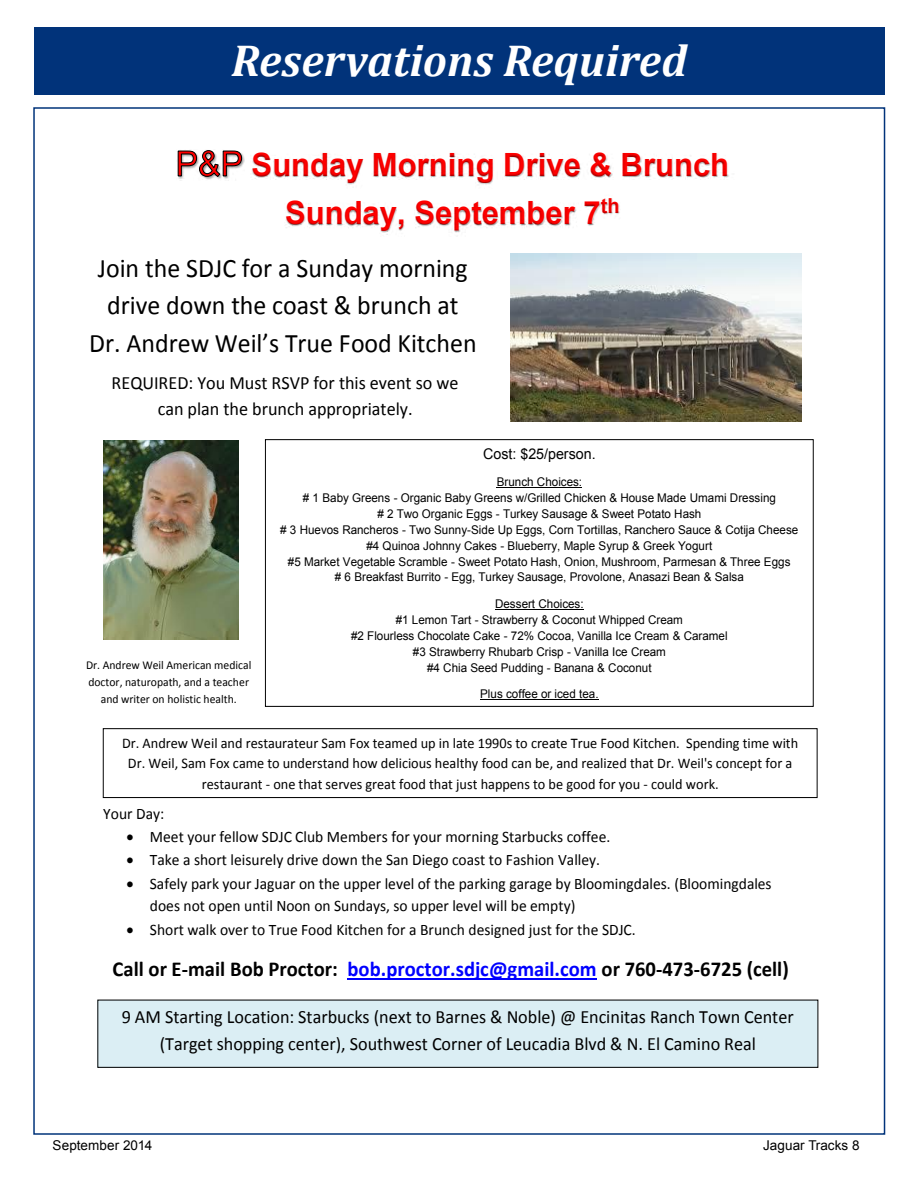
<style>
.page{position:relative;width:918px;height:1188px;background:#fff}
.page>*{position:absolute;margin:0;border:0;box-sizing:border-box;transform-origin:0 0}
.t1{font:italic 700 45px "Cambria";color:#fff}
.t2{font:700 32.1px/48.3px "Arial";color:#f00}
.t3{font:26.7px/37.5px "Calibri";color:#000;text-align:center}
.t4{font:700 21.3px "Calibri";color:#000}
.t5{font:18.75px/26.4px "Calibri";color:#000;text-align:center}
.t6{font:16.05px/22.6px "Calibri";color:#000}
.t7{font:14.7px/20.7px "Calibri";color:#000;text-align:center}
.t8{font:14.7px "Arial";color:#000}
.t9{font:13.5px "Arial";letter-spacing:.005em;color:#000}
.t10{font:12px/15.9px "Arial";color:#000;text-align:center}
.t11{font:12px/16.8px "Calibri";color:#000;text-align:center}
.s1{color:#00f}
</style>
<div class="page">
<div style="left:34px;top:27px;width:851px;height:67px;background:#01337a"></div>
<img style="left:177px;top:150px;width:52px;height:31px">
<svg style="left:178px;top:150px;width:56px;height:27px"></svg>
<img style="left:234px;top:150px;width:495px;height:35px">
<img style="left:286px;top:199px;width:321px;height:36px">
<img style="left:607px;top:199px;width:13px;height:16px">
<img style="left:448px;top:234px;width:14px;height:1px">
<hr style="left:347px;top:978px;width:250px;height:2px;background:#00f">
<img style="left:511px;top:253px;width:291px;height:169px">
<img style="left:103px;top:441px;width:135px;height:199px">
<div style="left:98px;top:1000px;width:720px;height:67px;background:#dbeef4"></div>
<div style="left:97px;top:1000px;width:721px;height:68px;border:1px solid #000"></div>
<div style="left:265px;top:439px;width:549px;height:268px;border:1px solid #000"></div>
<hr style="left:497px;top:487px;width:85px;height:1px;background:#000">
<hr style="left:495px;top:609px;width:89px;height:1px;background:#000">
<hr style="left:480px;top:699px;width:119px;height:1px;background:#000">
<div style="left:103px;top:728px;width:715px;height:70px;border:1px solid #000"></div>
<h1 class="t1" style="left:232px;top:28px;width:457px">Reservations Required</h1>
<h2 class="t2" style="left:285px;top:141px;width:446px;text-indent:-34px">Sunday Morning Drive &amp; Brunch<br>Sunday, September 7<sup>th</sup></h2>
<h3 class="t3" style="left:89px;top:249px;width:389px">Join the SDJC for a Sunday morning drive down the coast &amp; brunch at<br>Dr. Andrew Weil’s True Food Kitchen</h3>
<h3 class="t5" style="left:112px;top:370px;width:348px">REQUIRED: You Must RSVP for this event so we can plan the brunch appropriately.</h3>
<p class="t8" style="left:483px;top:444px;width:114px">Cost: $25/person.</p>
<p class="t10" style="left:280px;top:474px;width:520px">Brunch Choices:<br># 1 Baby Greens - Organic Baby Greens w/Grilled Chicken &amp; House Made Umami Dressing<br># 2 Two Organic Eggs - Turkey Sausage &amp; Sweet Potato Hash<br># 3 Huevos Rancheros - Two Sunny-Side Up Eggs, Corn Tortillas, Ranchero Sauce &amp; Cotija Cheese #4 Quinoa Johnny Cakes - Blueberry, Maple Syrup &amp; Greek Yogurt<br>#5 Market Vegetable Scramble - Sweet Potato Hash, Onion, Mushroom, Parmesan &amp; Three Eggs<br># 6 Breakfast Burrito - Egg, Turkey Sausage, Provolone, Anasazi Bean &amp; Salsa</p>
<p class="t10" style="left:351px;top:596px;width:378px">Dessert Choices:<br>#1 Lemon Tart - Strawberry &amp; Coconut Whipped Cream<br>#2 Flourless Chocolate Cake - 72% Cocoa, Vanilla Ice Cream &amp; Caramel #3 Strawberry Rhubarb Crisp - Vanilla Ice Cream<br>#4 Chia Seed Pudding - Banana &amp; Coconut</p>
<p class="t10" style="left:480px;top:686px;width:120px">Plus coffee or iced tea.</p>
<p class="t11" style="left:86px;top:657px;width:167px">Dr. Andrew Weil American medical doctor, naturopath, and a teacher and writer on holistic health.</p>
<p class="t7" style="left:122px;top:733px;width:678px">Dr. Andrew Weil and restaurateur Sam Fox teamed up in late 1990s to create True Food Kitchen. Spending time with<br>Dr. Weil, Sam Fox came to understand how delicious healthy food can be, and realized that Dr. Weil's concept for a restaurant - one that serves great food that just happens to be good for you - could work.</p>
<h3 class="t6" style="left:103px;top:802px;width:63px">Your Day:</h3>
<h3 class="t6" style="left:127px;top:826px;width:485px">• Meet your fellow SDJC Club Members for your morning Starbucks coffee.</h3>
<h3 class="t6" style="left:127px;top:849px;width:475px">• Take a short leisurely drive down the San Diego coast to Fashion Valley.</h3>
<h3 class="t6" style="left:150px;top:872px;width:623px;text-indent:-23px">• Safely park your Jaguar on the upper level of the parking garage by Bloomingdales. (Bloomingdales does not open until Noon on Sundays, so upper level will be empty)</h3>
<h3 class="t6" style="left:127px;top:918px;width:511px">• Short walk over to True Food Kitchen for a Brunch designed just for the SDJC.</h3>
<h3 class="t4" style="left:113px;top:955px;width:678px">Call or E-mail Bob Proctor: <span class="s1">bob.proctor.sdjc@gmail.com</span> or 760-473-6725 (cell)</h3>
<h3 class="t5" style="left:122px;top:1004px;width:674px">9 AM Starting Location: Starbucks (next to Barnes &amp; Noble) @ Encinitas Ranch Town Center (Target shopping center), Southwest Corner of Leucadia Blvd &amp; N. El Camino Real</h3>
<p class="t9" style="left:53px;top:1137px;width:101px">September 2014</p>
<p class="t9" style="left:763px;top:1137px;width:98px">Jaguar Tracks 8</p>
</div>
